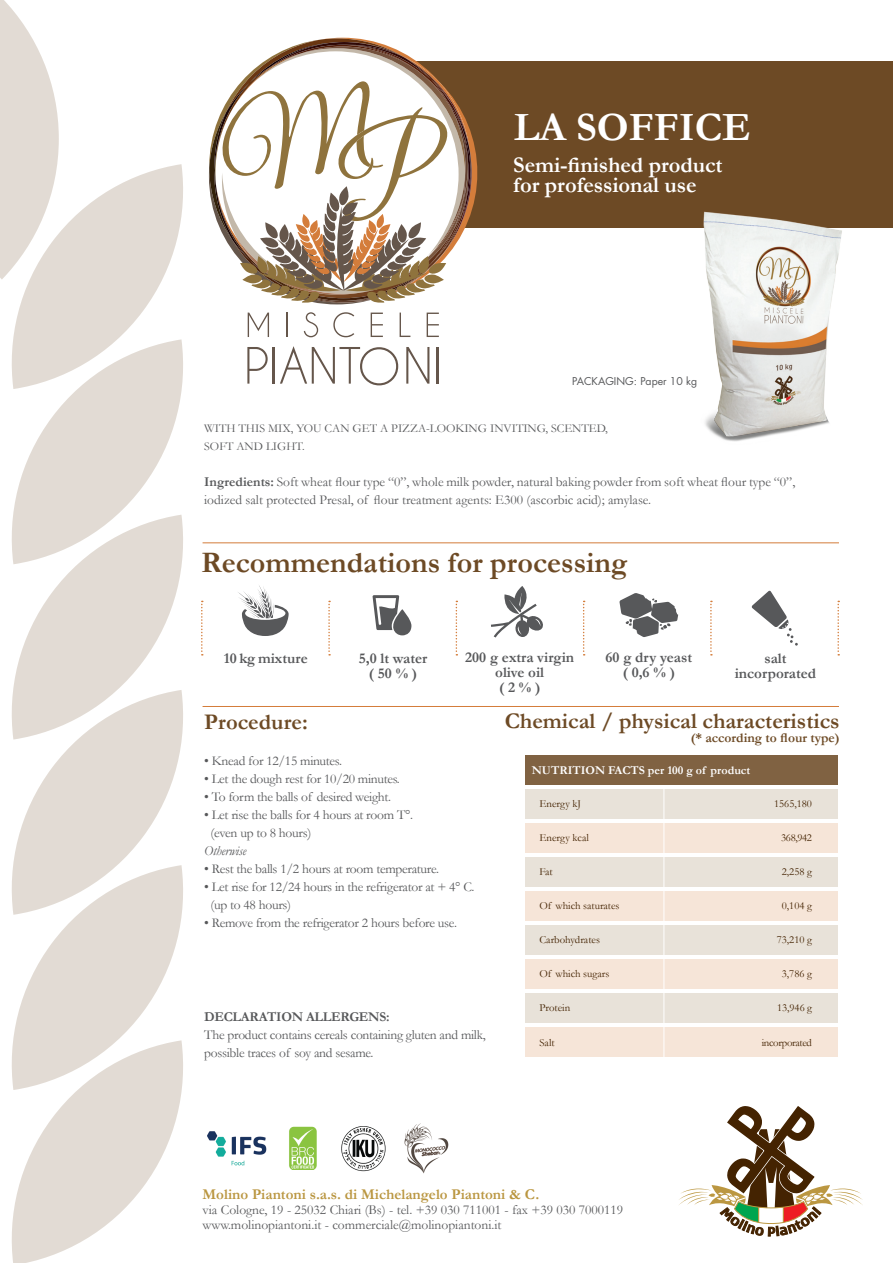
<style>
.page{position:relative;width:893px;height:1263px;background:#fff}
.page>*{position:absolute;margin:0;border:0;box-sizing:border-box;transform-origin:0 0}
.t1{font:700 40.5px "Garamond";color:#fff}
.t2{font:700 30px "Garamond";color:#6d4a25}
.t3{font:700 22.5px "Garamond";color:#6d4a25}
.t4{font:700 22.5px/19.5px "Garamond";letter-spacing:-.005em;color:#fff}
.t5{font:700 15px/15px "Garamond";color:#57585a;text-align:center}
.t6{font:700 15px "Garamond";color:#ba9640}
.t7{font:13.5px/18px "Garamond";letter-spacing:-.02em;color:#57585a}
.t8{font:13.5px/18px "Garamond";color:#57585a}
.t9{font:700 13.5px "Garamond";color:#6d4a25}
.t10{font:700 13.5px "Garamond";letter-spacing:-.02em;color:#57585a}
.t11{font:italic 13.5px "Garamond";letter-spacing:-.02em;color:#57585a}
.t12{font:12px/18px "Garamond";color:#57585a}
.t13{font:700 12px "Garamond";color:#fff}
.t14{font:10.8px "Garamond";color:#432201}
.t15{font:10.8px "Garamond";letter-spacing:-.03em;color:#432201}
.t16{font:10.5px "Futura";color:#57585a}
.s1{font-weight:700}
</style>
<div class="page">
<svg style="left:679px;top:1106px;width:184px;height:130px"></svg>
<div style="left:334px;top:61px;width:559px;height:166px;background:#6d4a25"></div>
<svg style="left:0;top:0;width:183px;height:1263px;fill:#e2dbd4"></svg>
<hr style="left:203px;top:706px;width:636px;height:1px;background:#d47d3b">
<hr style="left:203px;top:543px;width:636px;height:1px;background:#d47d3b">
<svg style="left:373px;top:595px;width:38px;height:40px"></svg>
<svg style="left:751px;top:590px;width:47px;height:56px"></svg>
<svg style="left:238px;top:585px;width:51px;height:51px"></svg>
<svg style="left:619px;top:593px;width:59px;height:44px"></svg>
<svg style="left:328px;top:601px;width:2px;height:54px"></svg>
<svg style="left:456px;top:601px;width:1px;height:54px"></svg>
<svg style="left:837px;top:601px;width:2px;height:54px"></svg>
<svg style="left:710px;top:601px;width:2px;height:54px"></svg>
<svg style="left:583px;top:601px;width:2px;height:54px"></svg>
<svg style="left:201px;top:601px;width:2px;height:54px"></svg>
<svg style="left:491px;top:586px;width:52px;height:51px"></svg>
<svg style="left:209px;top:38px;width:281px;height:266px"></svg>
<svg style="left:248px;top:313px;width:21px;height:24px"></svg>
<svg style="left:287px;top:313px;width:1px;height:24px"></svg>
<svg style="left:304px;top:312px;width:14px;height:25px"></svg>
<svg style="left:333px;top:312px;width:21px;height:25px"></svg>
<svg style="left:371px;top:313px;width:12px;height:24px"></svg>
<svg style="left:400px;top:313px;width:10px;height:24px"></svg>
<svg style="left:427px;top:313px;width:12px;height:24px"></svg>
<svg style="left:247px;top:347px;width:21px;height:37px"></svg>
<hr style="left:273px;top:347px;width:2px;height:37px;background:#65564b">
<svg style="left:406px;top:347px;width:23px;height:37px"></svg>
<hr style="left:437px;top:347px;width:2px;height:37px;background:#65564b">
<svg style="left:280px;top:346px;width:118px;height:39px"></svg>
<div style="left:526px;top:755px;width:312px;height:30px;background:#806242"></div>
<div style="left:526px;top:789px;width:312px;height:30px;background:#e8e2d9"></div>
<div style="left:526px;top:823px;width:312px;height:30px;background:#f6e5d8"></div>
<div style="left:526px;top:857px;width:312px;height:30px;background:#e8e2d9"></div>
<div style="left:526px;top:891px;width:312px;height:30px;background:#f6e5d8"></div>
<div style="left:526px;top:959px;width:312px;height:30px;background:#f6e5d8"></div>
<div style="left:526px;top:993px;width:312px;height:30px;background:#e8e2d9"></div>
<div style="left:526px;top:925px;width:312px;height:30px;background:#e8e2d9"></div>
<div style="left:526px;top:1027px;width:312px;height:30px;background:#f6e5d8"></div>
<hr style="left:664px;top:789px;width:1px;height:302px;background:#fff">
<img style="left:663px;top:211px;width:200px;height:231px">
<img style="left:207px;top:1123px;width:242px;height:51px">
<h1 class="t1" style="left:514px;top:103px;width:239px">LA SOFFICE</h1>
<h3 class="t4" style="left:513px;top:155px;width:211px">Semi-finished product for professional use</h3>
<p class="t16" style="left:572px;top:375px;width:126px">PACKAGING: Paper 10 kg</p>
<p class="t12" style="left:204px;top:419px;width:405px">WITH THIS MIX, YOU CAN GET A PIZZA-LOOKING INVITING, SCENTED,<br>SOFT AND LIGHT.</p>
<p class="t8" style="left:204px;top:473px;width:593px"><span class="s1">Ingredients:</span> Soft wheat flour type “0”, whole milk powder, natural baking powder from soft wheat flour type “0”, iodized salt protected Presal, of flour treatment agents: E300 (ascorbic acid); amylase.</p>
<h2 class="t2" style="left:201px;top:545px;width:428px">Recommendations for processing</h2>
<p class="t5" style="left:224px;top:650px;width:85px">10 kg mixture</p>
<p class="t5" style="left:359px;top:650px;width:70px">5,0 lt water ( 50 % )</p>
<p class="t5" style="left:606px;top:650px;width:88px">60 g dry yeast ( 0,6 % )</p>
<p class="t5" style="left:735px;top:650px;width:83px">salt incorporated</p>
<p class="t5" style="left:465px;top:650px;width:110px">200 g extra virgin olive oil<br>( 2 % )</p>
<h3 class="t3" style="left:204px;top:709px;width:105px">Procedure:</h3>
<p class="t7" style="left:204px;top:752px;width:139px">• Knead for 12/15 minutes.</p>
<p class="t7" style="left:204px;top:770px;width:197px">• Let the dough rest for 10/20 minutes.</p>
<p class="t7" style="left:204px;top:788px;width:188px">• To form the balls of desired weight.</p>
<p class="t7" style="left:210px;top:806px;width:204px;text-indent:-6px">• Let rise the balls for 4 hours at room T°. (even up to 8 hours)</p>
<p class="t11" style="left:204px;top:843px;width:44px">Otherwise</p>
<p class="t7" style="left:204px;top:860px;width:237px">• Rest the balls 1/2 hours at room temperature.</p>
<p class="t7" style="left:210px;top:878px;width:266px;text-indent:-6px">• Let rise for 12/24 hours in the refrigerator at + 4° C. (up to 48 hours)</p>
<p class="t7" style="left:204px;top:914px;width:254px">• Remove from the refrigerator 2 hours before use.</p>
<p class="t10" style="left:204px;top:1008px;width:187px">DECLARATION ALLERGENS:</p>
<p class="t7" style="left:204px;top:1025px;width:283px">The product contains cereals containing gluten and milk, possible traces of soy and sesame.</p>
<h3 class="t3" style="left:505px;top:708px;width:336px">Chemical / physical characteristics</h3>
<p class="t9" style="left:691px;top:729px;width:150px">(* according to flour type)</p>
<p class="t13" style="left:532px;top:763px;width:220px">NUTRITION FACTS per 100 g of product</p>
<p class="t14" style="left:539px;top:797px;width:43px">Energy kJ</p>
<p class="t14" style="left:539px;top:831px;width:51px">Energy kcal</p>
<p class="t14" style="left:539px;top:865px;width:15px">Fat</p>
<p class="t14" style="left:539px;top:899px;width:82px">Of which saturates</p>
<p class="t14" style="left:539px;top:933px;width:62px">Carbohydrates</p>
<p class="t14" style="left:539px;top:967px;width:71px">Of which sugars</p>
<p class="t14" style="left:539px;top:1001px;width:32px">Protein</p>
<p class="t14" style="left:539px;top:1036px;width:17px">Salt</p>
<p class="t14" style="left:774px;top:797px;width:39px">1565,180</p>
<p class="t14" style="left:781px;top:831px;width:32px">368,942</p>
<p class="t14" style="left:782px;top:865px;width:32px">2,258 g</p>
<p class="t14" style="left:782px;top:899px;width:32px">0,104 g</p>
<p class="t14" style="left:777px;top:933px;width:37px">73,210 g</p>
<p class="t14" style="left:782px;top:968px;width:32px">3,786 g</p>
<p class="t14" style="left:777px;top:1001px;width:36px">13,946 g</p>
<p class="t15" style="left:762px;top:1036px;width:52px">incorporated</p>
<p class="t6" style="left:203px;top:1185px;width:338px">Molino Piantoni s.a.s. di Michelangelo Piantoni &amp; C.</p>
<p class="t8" style="left:203px;top:1202px;width:422px;line-height:15px">via Cologne, 19 - 25032 Chiari (Bs) - tel. +39 030 711001 - fax +39 030 7000119 www.molinopiantoni.it - commerciale@molinopiantoni.it</p>
</div>
